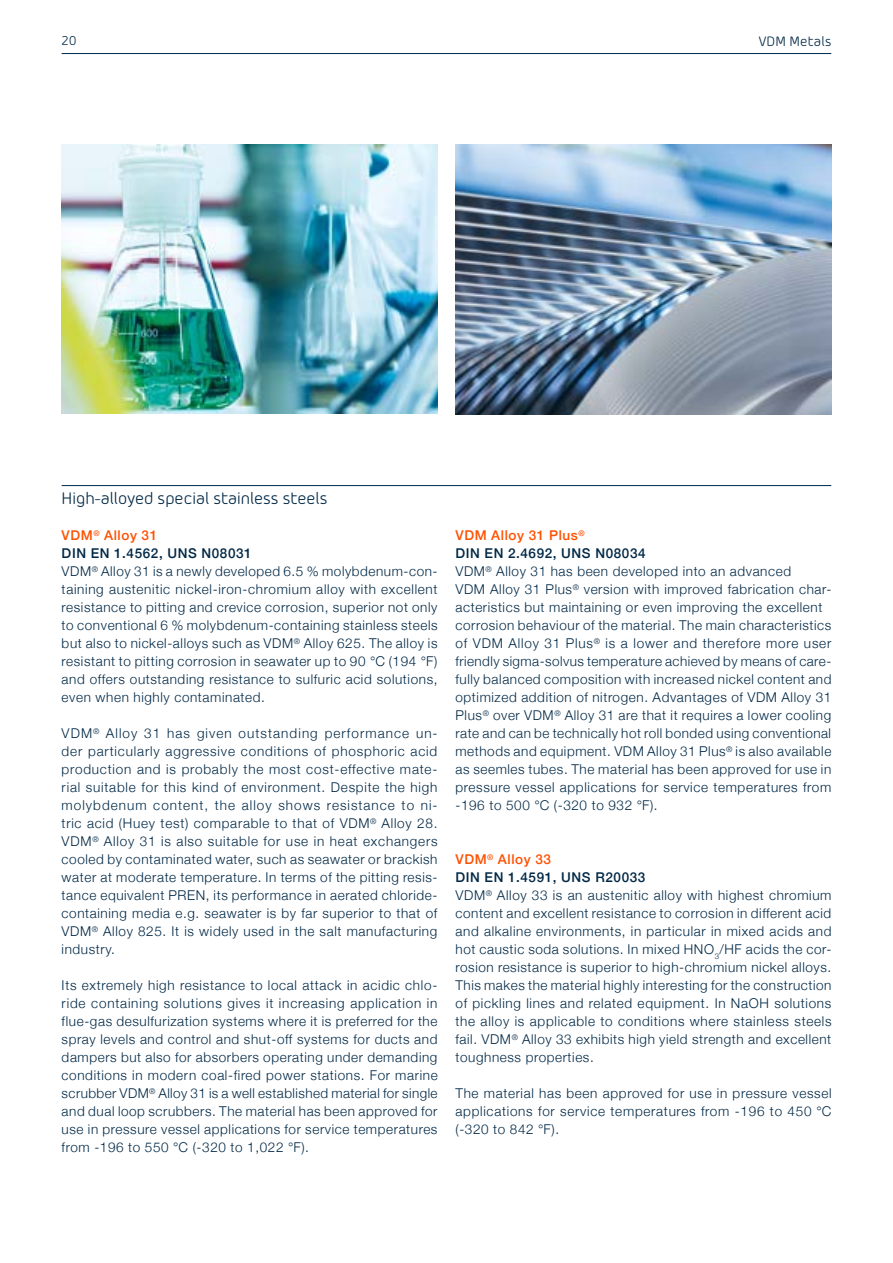
<style>
.page{position:relative;width:893px;height:1263px;background:#fff}
.page>*{position:absolute;margin:0;border:0;box-sizing:border-box;transform-origin:0 0}
._04_blau__Linie{font:16.5px "Morebi Rounded";color:#002846}
._05_blau{font:300 13.5px/18px "Helvetica Neue";letter-spacing:.045em;color:#002846;text-align:justify}
._05_blau__Auszeichnu{font:500 13.5px "Helvetica Neue";letter-spacing:.045em;color:#002846}
._05_rot__Auszeichnun{font:500 13.5px "Helvetica Neue";letter-spacing:.045em;color:#ff5000}
.t1{font:13.5px "Morebi Rounded";letter-spacing:.015em;color:#002846}
.t2{font:12.75px "Morebi Rounded";color:#002846}
</style>
<div class="page">
<hr style="left:62px;top:53px;width:769px;height:1px;background:#002846">
<img style="left:455px;top:144px;width:376px;height:270px">
<img style="left:62px;top:144px;width:375px;height:270px">
<hr style="left:62px;top:485px;width:769px;height:1px;background:#002846">
<p class="t2" style="left:62px;top:32px;width:16px">20</p>
<p class="t1" style="left:759px;top:32px;width:74px">VDM Metals</p>
<p class="_04_blau__Linie" style="left:62px;top:487px;width:267px">High-alloyed special stainless steels</p>
<p class="_05_rot__Auszeichnun" style="left:62px;top:524px;width:97px">VDM<sup>®</sup> Alloy 31</p>
<p class="_05_blau__Auszeichnu" style="left:62px;top:542px;width:192px">DIN EN 1.4562, UNS N08031</p>
<p class="_05_blau" style="left:62px;top:561px;width:377px">VDM<sup>®</sup> Alloy 31 is a newly developed 6.5 % molybdenum-con&shy;taining austenitic nickel-iron-chromium alloy with excellent resistance to pitting and crevice corrosion, superior not only to conventional 6 % molybdenum-containing stainless steels but also to nickel-alloys such as VDM<sup>®</sup> Alloy 625. The alloy is resistant to pitting corrosion in seawater up to 90 ℃ (194 ℉) and offers outstanding resistance to sulfuric acid solutions, even when highly contaminated.</p>
<p class="_05_blau" style="left:62px;top:723px;width:377px;text-align:left">VDM<sup>®</sup> Alloy 31 has given outstanding performance un&shy;der particularly aggressive conditions of phosphoric acid production and is probably the most cost-effective mate&shy;rial suitable for this kind of environment. Despite the high molybdenum content, the alloy shows resistance to ni&shy;tric acid (Huey test) comparable to that of VDM<sup>®</sup> Alloy 28.<br>VDM<sup>®</sup> Alloy 31 is also suitable for use in heat exchangers cooled by contaminated water, such as seawater or brackish water at moderate temperature. In terms of the pitting resis&shy;tance equivalent PREN, its performance in aerated chloride&shy;containing media e.g. seawater is by far superior to that of VDM<sup>®</sup> Alloy 825. It is widely used in the salt manufacturing industry.</p>
<p class="_05_blau" style="left:62px;top:975px;width:378px">Its extremely high resistance to local attack in acidic chlo&shy;ride containing solutions gives it increasing application in flue-gas desulfurization systems where it is preferred for the spray levels and control and shut-off systems for ducts and dampers but also for absorbers operating under demanding conditions in modern coal-fired power stations. For marine scrubber VDM<sup>®</sup> Alloy 31 is a well established material for single and dual loop scrubbers. The material has been approved for use in pressure vessel applications for service temperatures from -196 to 550 ℃ (-320 to 1,022 ℉).</p>
<p class="_05_rot__Auszeichnun" style="left:455px;top:524px;width:131px">VDM Alloy 31 Plus<sup>®</sup></p>
<p class="_05_blau__Auszeichnu" style="left:455px;top:542px;width:192px">DIN EN 2.4692, UNS N08034</p>
<p class="_05_blau" style="left:455px;top:561px;width:337px">VDM<sup>®</sup> Alloy 31 has been developed into an advanced</p>
<p class="_05_blau" style="left:455px;top:579px;width:377px">VDM Alloy 31 Plus<sup>®</sup> version with improved fabrication char&shy;acteristics but maintaining or even improving the excellent</p>
<p class="_05_blau" style="left:455px;top:615px;width:377px">corrosion behaviour of the material. The main characteristics</p>
<p class="_05_blau" style="left:455px;top:633px;width:378px">of VDM Alloy 31 Plus<sup>®</sup> is a lower and therefore more user friendly sigma-solvus temperature achieved by means of care&shy;fully balanced composition with increased nickel content and</p>
<p class="_05_blau" style="left:455px;top:687px;width:377px">optimized addition of nitrogen. Advantages of VDM Alloy 31<br>Plus<sup>®</sup> over VDM<sup>®</sup> Alloy 31 are that it requires a lower cooling rate and can be technically hot roll bonded using conventional methods and equipment. VDM Alloy 31 Plus<sup>®</sup> is also available as seemles tubes. The material has been approved for use in pressure vessel applications for service temperatures from -196 to 500 ℃ (-320 to 932 ℉).</p>
<p class="_05_rot__Auszeichnun" style="left:455px;top:848px;width:97px">VDM<sup>®</sup> Alloy 33</p>
<p class="_05_blau__Auszeichnu" style="left:455px;top:866px;width:191px">DIN EN 1.4591, UNS R20033</p>
<p class="_05_blau" style="left:455px;top:885px;width:378px">VDM<sup>®</sup> Alloy 33 is an austenitic alloy with highest chromium content and excellent resistance to corrosion in different acid and alkaline environments, in particular in mixed acids and hot caustic soda solutions. In mixed HNO<sub>3</sub>/HF acids the cor&shy;rosion resistance is superior to high-chromium nickel alloys.<br>This makes the material highly interesting for the construction of pickling lines and related equipment. In NaOH solutions the alloy is applicable to conditions where stainless steels fail. VDM<sup>®</sup> Alloy 33 exhibits high yield strength and excellent toughness properties.</p>
<p class="_05_blau" style="left:455px;top:1083px;width:378px">The material has been approved for use in pressure vessel applications for service temperatures from -196 to 450 ℃ (-320 to 842 ℉).</p>
</div>
